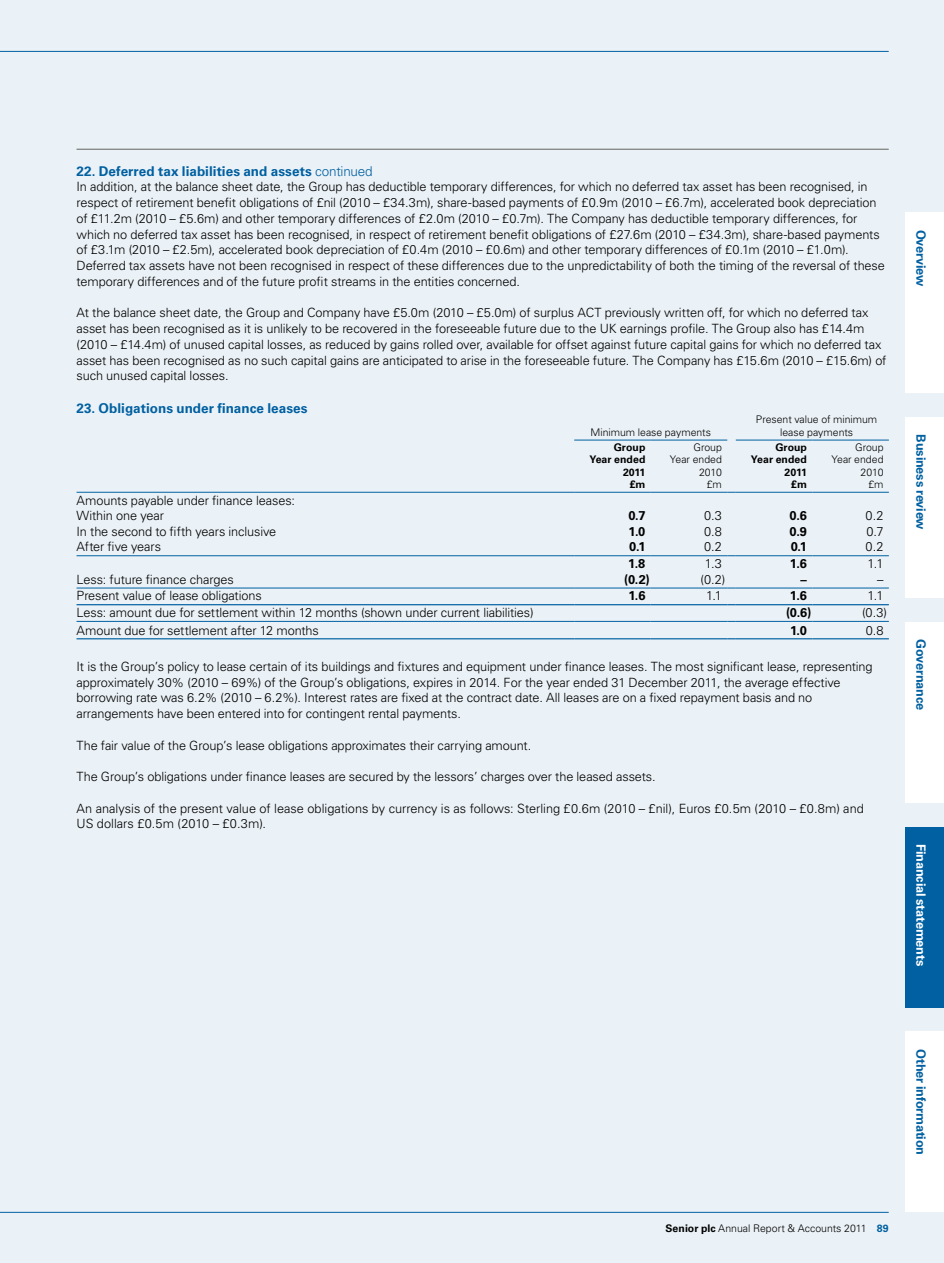
<style>
.page{position:relative;width:944px;height:1263px;background:#ebf2f7}
.page>*{position:absolute;margin:0;border:0;box-sizing:border-box;transform-origin:0 0}
.t1{font:700 13.5px "Univers LT Std";letter-spacing:.005em;color:#0060a1}
.t2{font:300 12.75px/15.8px "Univers LT Std";letter-spacing:-.01em;color:#000}
.t3{font:700 12.75px "Univers LT Std";letter-spacing:-.015em;color:#0060a1}
.t4{font:700 12.75px "Univers LT Std";color:#000}
.t5{font:700 12.75px "Univers LT Std";letter-spacing:-.015em;color:#fff}
.t6{font:300 10.5px/12.5px "Univers LT Std";color:#000;text-align:right}
.t7{font:700 10.5px/12.5px "Univers LT Std";letter-spacing:.005em;color:#000;text-align:right}
.s1{font-weight:300}
.s2{font-weight:700}
.s3{font-weight:700;color:#0060a1}
</style>
<div class="page">
<hr style="left:0;top:51px;width:889px;height:1px;background:#0060a1">
<hr style="left:0;top:1212px;width:889px;height:1px;background:#0060a1">
<hr style="left:77px;top:149px;width:812px;height:1px;background:#626261">
<div style="left:906px;top:213px;width:38px;height:180px;background:#fff"></div>
<div style="left:906px;top:417px;width:38px;height:180px;background:#fff"></div>
<div style="left:906px;top:622px;width:38px;height:180px;background:#fff"></div>
<div style="left:906px;top:827px;width:38px;height:180px;background:#0060a1"></div>
<div style="left:906px;top:1032px;width:38px;height:180px;background:#fff"></div>
<hr style="left:574px;top:440px;width:77px;height:1px;background:#0060a1">
<hr style="left:651px;top:440px;width:76px;height:1px;background:#0060a1">
<hr style="left:736px;top:440px;width:76px;height:1px;background:#0060a1">
<hr style="left:812px;top:440px;width:77px;height:1px;background:#0060a1">
<hr style="left:77px;top:638px;width:497px;height:1px;background:#0060a1">
<hr style="left:574px;top:638px;width:77px;height:1px;background:#0060a1">
<hr style="left:651px;top:638px;width:76px;height:1px;background:#0060a1">
<hr style="left:736px;top:638px;width:76px;height:1px;background:#0060a1">
<hr style="left:812px;top:638px;width:77px;height:1px;background:#0060a1">
<hr style="left:77px;top:621px;width:497px;height:1px;background:#0060a1">
<hr style="left:574px;top:621px;width:77px;height:1px;background:#0060a1">
<hr style="left:651px;top:621px;width:76px;height:1px;background:#0060a1">
<hr style="left:736px;top:621px;width:76px;height:1px;background:#0060a1">
<hr style="left:812px;top:621px;width:77px;height:1px;background:#0060a1">
<hr style="left:77px;top:588px;width:497px;height:1px;background:#0060a1">
<hr style="left:574px;top:588px;width:77px;height:1px;background:#0060a1">
<hr style="left:651px;top:588px;width:76px;height:1px;background:#0060a1">
<hr style="left:736px;top:588px;width:76px;height:1px;background:#0060a1">
<hr style="left:812px;top:588px;width:77px;height:1px;background:#0060a1">
<hr style="left:77px;top:604px;width:497px;height:1px;background:#0060a1">
<hr style="left:574px;top:604px;width:77px;height:1px;background:#0060a1">
<hr style="left:651px;top:604px;width:76px;height:1px;background:#0060a1">
<hr style="left:736px;top:604px;width:76px;height:1px;background:#0060a1">
<hr style="left:812px;top:604px;width:77px;height:1px;background:#0060a1">
<hr style="left:77px;top:555px;width:497px;height:1px;background:#0060a1">
<hr style="left:574px;top:555px;width:77px;height:1px;background:#0060a1">
<hr style="left:651px;top:555px;width:76px;height:1px;background:#0060a1">
<hr style="left:736px;top:555px;width:76px;height:1px;background:#0060a1">
<hr style="left:812px;top:555px;width:77px;height:1px;background:#0060a1">
<hr style="left:77px;top:492px;width:497px;height:1px;background:#0060a1">
<hr style="left:574px;top:492px;width:77px;height:1px;background:#0060a1">
<hr style="left:651px;top:492px;width:76px;height:1px;background:#0060a1">
<hr style="left:736px;top:492px;width:76px;height:1px;background:#0060a1">
<hr style="left:812px;top:492px;width:77px;height:1px;background:#0060a1">
<p class="t1" style="left:77px;top:163px;width:298px">22. Deferred tax liabilities and assets <span class="s1">continued</span></p>
<p class="t2" style="left:77px;top:179px;width:810px">In addition, at the balance sheet date, the Group has deductible temporary differences, for which no deferred tax asset has been recognised, in respect of retirement benefit obligations of £nil (2010 – £34.3m), share-based payments of £0.9m (2010 – £6.7m), accelerated book depreciation of £11.2m (2010 – £5.6m) and other temporary differences of £2.0m (2010 – £0.7m). The Company has deductible temporary differences, for which no deferred tax asset has been recognised, in respect of retirement benefit obligations of £27.6m (2010 – £34.3m), share-based payments of £3.1m (2010 – £2.5m), accelerated book depreciation of £0.4m (2010 – £0.6m) and other temporary differences of £0.1m (2010 – £1.0m).<br>Deferred tax assets have not been recognised in respect of these differences due to the unpredictability of both the timing of the reversal of these temporary differences and of the future profit streams in the entities concerned.</p>
<p class="t2" style="left:77px;top:305px;width:811px">At the balance sheet date, the Group and Company have £5.0m (2010 – £5.0m) of surplus ACT previously written off, for which no deferred tax asset has been recognised as it is unlikely to be recovered in the foreseeable future due to the UK earnings profile. The Group also has £14.4m (2010 – £14.4m) of unused capital losses, as reduced by gains rolled over, available for offset against future capital gains for which no deferred tax asset has been recognised as no such capital gains are anticipated to arise in the foreseeable future. The Company has £15.6m (2010 – £15.6m) of such unused capital losses.</p>
<p class="t1" style="left:77px;top:400px;width:233px">23. Obligations under finance leases</p>
<p class="t6" style="left:591px;top:426px;width:122px">Minimum lease payments</p>
<p class="t6" style="left:756px;top:413px;width:123px;text-align:center">Present value of minimum lease payments</p>
<p class="t2" style="left:77px;top:492px;width:220px">Amounts payable under finance leases:<br>Within one year</p>
<p class="t7" style="left:589px;top:441px;width:58px">Group<br>Year ended<br>2011<br>£m</p>
<p class="t6" style="left:670px;top:441px;width:54px">Group<br>Year ended<br>2010<br>£m</p>
<p class="t7" style="left:751px;top:441px;width:58px">Group<br>Year ended<br>2011<br>£m</p>
<p class="t6" style="left:831px;top:441px;width:54px">Group<br>Year ended<br>2010<br>£m</p>
<p class="t4" style="left:628px;top:508px;width:19px">0.7</p>
<p class="t2" style="left:704px;top:508px;width:19px">0.3</p>
<p class="t4" style="left:790px;top:508px;width:19px">0.6</p>
<p class="t2" style="left:866px;top:508px;width:19px">0.2</p>
<p class="t2" style="left:77px;top:523px;width:201px">In the second to fifth years inclusive</p>
<p class="t4" style="left:628px;top:524px;width:18px">1.0</p>
<p class="t2" style="left:704px;top:523px;width:19px">0.8</p>
<p class="t4" style="left:789px;top:524px;width:19px">0.9</p>
<p class="t2" style="left:866px;top:523px;width:19px">0.7</p>
<p class="t2" style="left:77px;top:539px;width:86px">After five years</p>
<p class="t4" style="left:629px;top:539px;width:18px">0.1</p>
<p class="t2" style="left:704px;top:539px;width:19px">0.2</p>
<p class="t4" style="left:791px;top:539px;width:18px">0.1</p>
<p class="t2" style="left:866px;top:539px;width:19px">0.2</p>
<p class="t4" style="left:628px;top:556px;width:19px">1.8</p>
<p class="t2" style="left:705px;top:556px;width:19px">1.3</p>
<p class="t4" style="left:790px;top:556px;width:19px">1.6</p>
<p class="t2" style="left:868px;top:556px;width:17px">1.1</p>
<p class="t2" style="left:77px;top:571px;width:159px">Less: future finance charges</p>
<p class="t4" style="left:624px;top:572px;width:27px">(0.2)</p>
<p class="t2" style="left:700px;top:571px;width:27px">(0.2)</p>
<p class="t4" style="left:801px;top:572px;width:8px">–</p>
<p class="t2" style="left:877px;top:571px;width:8px">–</p>
<p class="t2" style="left:77px;top:588px;width:187px">Present value of lease obligations</p>
<p class="t4" style="left:628px;top:588px;width:19px">1.6</p>
<p class="t2" style="left:706px;top:588px;width:17px">1.1</p>
<p class="t4" style="left:790px;top:588px;width:19px">1.6</p>
<p class="t2" style="left:868px;top:588px;width:17px">1.1</p>
<p class="t2" style="left:77px;top:605px;width:459px">Less: amount due for settlement within 12 months (shown under current liabilities)</p>
<p class="t4" style="left:786px;top:605px;width:27px">(0.6)</p>
<p class="t2" style="left:862px;top:605px;width:27px">(0.3)</p>
<p class="t2" style="left:77px;top:622px;width:244px">Amount due for settlement after 12 months</p>
<p class="t4" style="left:790px;top:623px;width:18px">1.0</p>
<p class="t2" style="left:866px;top:622px;width:19px">0.8</p>
<p class="t2" style="left:77px;top:658px;width:798px">It is the Group’s policy to lease certain of its buildings and fixtures and equipment under finance leases. The most significant lease, representing approximately 30% (2010 – 69%) of the Group’s obligations, expires in 2014. For the year ended 31 December 2011, the average effective borrowing rate was 6.2% (2010 – 6.2%). Interest rates are fixed at the contract date. All leases are on a fixed repayment basis and no arrangements have been entered into for contingent rental payments.</p>
<p class="t2" style="left:77px;top:737px;width:456px">The fair value of the Group’s lease obligations approximates their carrying amount.</p>
<p class="t2" style="left:77px;top:769px;width:581px">The Group’s obligations under finance leases are secured by the lessors’ charges over the leased assets.</p>
<p class="t2" style="left:77px;top:800px;width:789px">An analysis of the present value of lease obligations by currency is as follows: Sterling £0.6m (2010 – £nil), Euros £0.5m (2010 – £0.8m) and<br>US dollars £0.5m (2010 – £0.3m).</p>
<p class="t3" style="left:928px;top:230px;width:58px;rotate:90deg">Overview</p>
<p class="t3" style="left:928px;top:434px;width:97px;rotate:90deg">Business review</p>
<p class="t3" style="left:928px;top:639px;width:72px;rotate:90deg">Governance</p>
<p class="t5" style="left:928px;top:844px;width:124px;rotate:90deg">Financial statements</p>
<p class="t3" style="left:928px;top:1049px;width:108px;rotate:90deg">Other information</p>
<p class="t6" style="left:666px;top:1222px;width:225px"><span class="s2">Senior plc</span> Annual Report &amp; Accounts 2011 <span class="s3">89</span></p>
</div>
